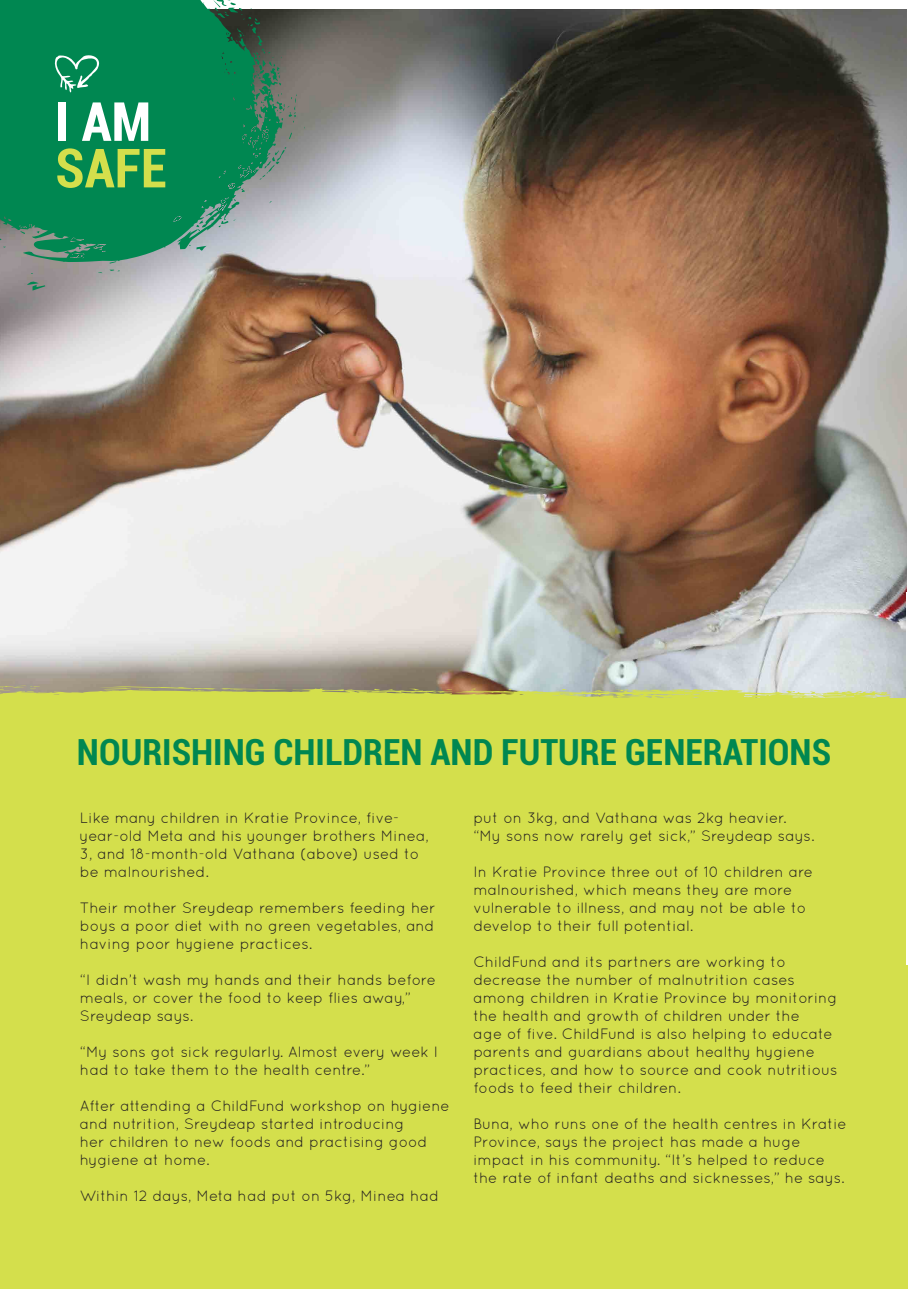
<style>
.page{position:relative;width:919px;height:1289px;background:#fff}
.page>*{position:absolute;margin:0;border:0;box-sizing:border-box;transform-origin:0 0}
.t1{font:700 condensed 54px/46.5px "Roboto";color:#d4df4c}
.t2{font:700 condensed 36px "Roboto";color:#008751}
.body_copy_2017{font:15px/18px "Quicksand";color:#231f20}
.s1{color:#fff}
</style>
<div class="page">
<div style="left:0;top:695px;width:907px;height:593px;background:#d4df4c"></div>
<img style="left:0;top:9px;width:906px;height:679px">
<svg style="left:0;top:685px;width:40px;height:3px"></svg>
<svg style="left:0;top:688px;width:906px;height:10px;fill:#d4df4c"></svg>
<svg style="left:548px;top:689px;width:68px;height:6px"></svg>
<svg style="left:425px;top:689px;width:27px;height:4px"></svg>
<svg style="left:470px;top:688px;width:17px;height:5px"></svg>
<svg style="left:99px;top:686px;width:189px;height:6px"></svg>
<svg style="left:0;top:0;width:305px;height:290px;background:#328b67"></svg>
<div style="left:906px;top:592px;width:12px;height:372px;background:#fff"></div>
<svg style="left:54px;top:54px;width:45px;height:38px;background:#35a075"></svg>
<p class="t1" style="left:55px;top:96px;width:113px"><span class="s1">I AM<br></span>SAFE</p>
<p class="t2" style="left:77px;top:726px;width:755px">NOURISHING CHILDREN AND FUTURE GENERATIONS</p>
<p class="body_copy_2017" style="left:80px;top:808px;width:350px">Like many children in Kratie Province, five&shy;year-old Meta and his younger brothers Minea, 3, and 18-month-old Vathana (above) used to be malnourished.</p>
<p class="body_copy_2017" style="left:80px;top:898px;width:357px;text-align:justify">Their mother Sreydeap remembers feeding her boys a poor diet with no green vegetables, and having poor hygiene practices.</p>
<p class="body_copy_2017" style="left:80px;top:970px;width:357px">“I didn’t wash my hands and their hands before meals, or cover the food to keep flies away,”<br>Sreydeap says.</p>
<p class="body_copy_2017" style="left:80px;top:1042px;width:360px">“My sons got sick regularly. Almost every week I had to take them to the health centre.”</p>
<p class="body_copy_2017" style="left:80px;top:1096px;width:371px">After attending a ChildFund workshop on hygiene and nutrition, Sreydeap started introducing<br>her children to new foods and practising good hygiene at home.</p>
<p class="body_copy_2017" style="left:80px;top:1186px;width:360px">Within 12 days, Meta had put on 5kg, Minea had</p>
<p class="body_copy_2017" style="left:473px;top:808px;width:315px">put on 3kg, and Vathana was 2kg heavier.</p>
<p class="body_copy_2017" style="left:473px;top:826px;width:342px">“My sons now rarely get sick,” Sreydeap says.</p>
<p class="body_copy_2017" style="left:473px;top:862px;width:341px">In Kratie Province three out of 10 children are malnourished, which means they are more vulnerable to illness, and may not be able to develop to their full potential.</p>
<p class="body_copy_2017" style="left:473px;top:952px;width:365px">ChildFund and its partners are working to decrease the number of malnutrition cases among children in Kratie Province by monitoring the health and growth of children under the<br>age of five. ChildFund is also helping to educate parents and guardians about healthy hygiene practices, and how to source and cook nutritious foods to feed their children.</p>
<p class="body_copy_2017" style="left:473px;top:1114px;width:375px">Buna, who runs one of the health centres in Kratie Province, says the project has made a huge impact in his community. “It’s helped to reduce the rate of infant deaths and sicknesses,” he says.</p>
</div>
